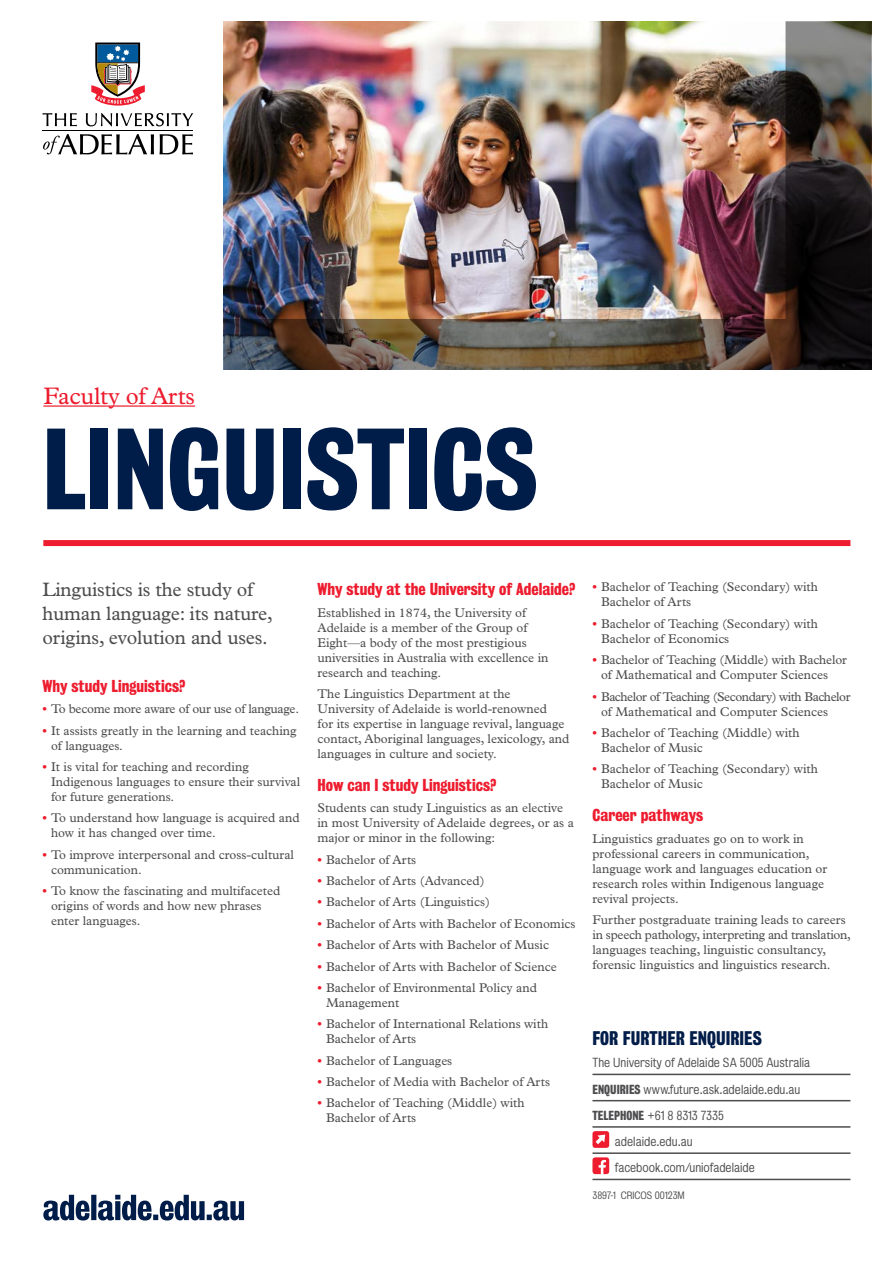
<style>
.page{position:relative;width:893px;height:1263px;background:#fff}
.page>*{position:absolute;margin:0;border:0;box-sizing:border-box;transform-origin:0 0}
.t1{font:700 105px "Bureau Grot Condensed";color:#001c48}
.t2{font:24px "Plantin MT Std";letter-spacing:-.01em;color:#ed1c2e}
.t3{font:19.5px/24px "Plantin MT Std";letter-spacing:-.01em;color:#4d4d4f}
.t4{font:700 18px "Bureau Grot Condensed";color:#001c48}
.t5{font:700 15.75px "Bureau Grot Condensed";color:#ed1c2e}
.t6{font:12.75px/15px "Plantin MT Std";color:#4d4d4f}
.t7{font:12.75px/15px "Plantin MT Std";letter-spacing:-.035em;color:#4d4d4f}
.t8{font:12.75px "Plantin MT Std";letter-spacing:-.02em;color:#4d4d4f}
.t9{font:300 12px "Bureau Grot";color:#4d4d4f}
.t10{font:300 9.75px "Bureau Grot";color:#4d4d4f}
.s1{font-weight:700;color:#ed1c2e}
.s2{font-family:"Bureau Grot Condensed";font-weight:700}
</style>
<div class="page">
<div style="left:43px;top:540px;width:807px;height:6px;background:#ed1c2e"></div>
<img style="left:223px;top:21px;width:649px;height:349px">
<svg style="left:43px;top:113px;width:34px;height:13px"></svg>
<svg style="left:43px;top:134px;width:111px;height:20px"></svg>
<svg style="left:160px;top:134px;width:33px;height:20px"></svg>
<hr style="left:43px;top:130px;width:150px;height:1px;background:#000">
<svg style="left:86px;top:113px;width:107px;height:13px"></svg>
<svg style="left:91px;top:43px;width:54px;height:63px"></svg>
<svg style="left:43px;top:1195px;width:201px;height:25px"></svg>
<hr style="left:43px;top:405px;width:152px;height:2px;background:#ed1c2e">
<hr style="left:592px;top:1074px;width:258px;height:1px;background:#4d4d4f">
<hr style="left:592px;top:1100px;width:258px;height:1px;background:#4d4d4f">
<hr style="left:592px;top:1126px;width:258px;height:2px;background:#4d4d4f">
<hr style="left:592px;top:1152px;width:258px;height:2px;background:#4d4d4f">
<hr style="left:592px;top:1179px;width:258px;height:1px;background:#4d4d4f">
<svg style="left:592px;top:1131px;width:17px;height:17px"></svg>
<svg style="left:592px;top:1157px;width:17px;height:17px"></svg>
<h2 class="t2" style="left:43px;top:382px;width:153px">Faculty of Arts</h2>
<h1 class="t1" style="left:43px;top:409px;width:497px">LINGUISTICS</h1>
<h3 class="t3" style="left:43px;top:578px;width:232px">Linguistics is the study of human language: its nature, origins, evolution and uses.</h3>
<p class="t5" style="left:43px;top:677px;width:144px">Why study Linguistics?</p>
<p class="t8" style="left:43px;top:702px;width:258px"><span class="s1">•</span> To become more aware of our use of language.</p>
<p class="t6" style="left:51px;top:723px;width:247px;text-indent:-9px"><span class="s1">•</span> It assists greatly in the learning and teaching of languages.</p>
<p class="t6" style="left:51px;top:759px;width:251px;text-indent:-9px"><span class="s1">•</span> It is vital for teaching and recording<br>Indigenous languages to ensure their survival for future generations.</p>
<p class="t6" style="left:51px;top:811px;width:250px;text-indent:-9px"><span class="s1">•</span> To understand how language is acquired and how it has changed over time.</p>
<p class="t6" style="left:51px;top:847px;width:244px;text-indent:-9px"><span class="s1">•</span> To improve interpersonal and cross-cultural communication.</p>
<p class="t6" style="left:51px;top:883px;width:231px;text-indent:-9px"><span class="s1">•</span> To know the fascinating and multifaceted origins of words and how new phrases enter languages.</p>
<p class="t5" style="left:317px;top:580px;width:259px">Why study at the University of Adelaide?</p>
<p class="t6" style="left:317px;top:605px;width:232px">Established in 1874, the University of Adelaide is a member of the Group of Eight—a body of the most prestigious universities in Australia with excellence in research and teaching.</p>
<p class="t6" style="left:317px;top:686px;width:253px">The Linguistics Department at the University of Adelaide is world-renowned<br>for its expertise in language revival, language contact, Aboriginal languages, lexicology, and languages in culture and society.</p>
<p class="t5" style="left:317px;top:776px;width:180px">How can I study Linguistics?</p>
<p class="t6" style="left:317px;top:800px;width:258px">Students can study Linguistics as an elective in most University of Adelaide degrees, or as a major or minor in the following:</p>
<p class="t6" style="left:317px;top:852px;width:100px"><span class="s1">•</span> Bachelor of Arts</p>
<p class="t6" style="left:317px;top:873px;width:169px"><span class="s1">•</span> Bachelor of Arts (Advanced)</p>
<p class="t6" style="left:317px;top:895px;width:174px"><span class="s1">•</span> Bachelor of Arts (Linguistics)</p>
<p class="t6" style="left:317px;top:916px;width:259px"><span class="s1">•</span> Bachelor of Arts with Bachelor of Economics</p>
<p class="t6" style="left:317px;top:937px;width:233px"><span class="s1">•</span> Bachelor of Arts with Bachelor of Music</p>
<p class="t6" style="left:317px;top:959px;width:241px"><span class="s1">•</span> Bachelor of Arts with Bachelor of Science</p>
<p class="t6" style="left:326px;top:980px;width:212px;text-indent:-9px"><span class="s1">•</span> Bachelor of Environmental Policy and<br>Management</p>
<p class="t6" style="left:326px;top:1016px;width:224px;text-indent:-9px"><span class="s1">•</span> Bachelor of International Relations with<br>Bachelor of Arts</p>
<p class="t6" style="left:317px;top:1053px;width:136px"><span class="s1">•</span> Bachelor of Languages</p>
<p class="t6" style="left:317px;top:1074px;width:234px"><span class="s1">•</span> Bachelor of Media with Bachelor of Arts</p>
<p class="t6" style="left:326px;top:1096px;width:200px;text-indent:-9px"><span class="s1">•</span> Bachelor of Teaching (Middle) with<br>Bachelor of Arts</p>
<p class="t6" style="left:601px;top:580px;width:218px;text-indent:-9px"><span class="s1">•</span> Bachelor of Teaching (Secondary) with<br>Bachelor of Arts</p>
<p class="t6" style="left:601px;top:616px;width:218px;text-indent:-9px"><span class="s1">•</span> Bachelor of Teaching (Secondary) with<br>Bachelor of Economics</p>
<p class="t6" style="left:601px;top:652px;width:247px;text-indent:-9px"><span class="s1">•</span> Bachelor of Teaching (Middle) with Bachelor of Mathematical and Computer Sciences</p>
<p class="t7" style="left:601px;top:689px;width:251px;text-indent:-9px"><span class="s1">•</span> Bachelor of Teaching (Secondary) with Bachelor of Mathematical and Computer Sciences</p>
<p class="t6" style="left:601px;top:725px;width:200px;text-indent:-9px"><span class="s1">•</span> Bachelor of Teaching (Middle) with<br>Bachelor of Music</p>
<p class="t6" style="left:601px;top:762px;width:218px;text-indent:-9px"><span class="s1">•</span> Bachelor of Teaching (Secondary) with<br>Bachelor of Music</p>
<p class="t5" style="left:592px;top:806px;width:112px">Career pathways</p>
<p class="t6" style="left:592px;top:831px;width:236px">Linguistics graduates go on to work in professional careers in communication, language work and languages education or research roles within Indigenous language revival projects.</p>
<p class="t6" style="left:592px;top:912px;width:260px">Further postgraduate training leads to careers in speech pathology, interpreting and translation, languages teaching, linguistic consultancy, forensic linguistics and linguistics research.</p>
<h3 class="t4" style="left:592px;top:1028px;width:171px">FOR FURTHER ENQUIRIES</h3>
<p class="t9" style="left:592px;top:1056px;width:219px">The University of Adelaide SA 5005 Australia</p>
<p class="t9" style="left:592px;top:1082px;width:209px"><span class="s2">ENQUIRIES</span> www.future.ask.adelaide.edu.au</p>
<p class="t9" style="left:592px;top:1108px;width:133px"><span class="s2">TELEPHONE</span> +61 8 8313 7335</p>
<p class="t9" style="left:615px;top:1135px;width:79px">adelaide.edu.au</p>
<p class="t9" style="left:615px;top:1161px;width:141px">facebook.com/uniofadelaide</p>
<p class="t10" style="left:592px;top:1190px;width:94px">3897-1 CRICOS 00123M</p>
</div>
